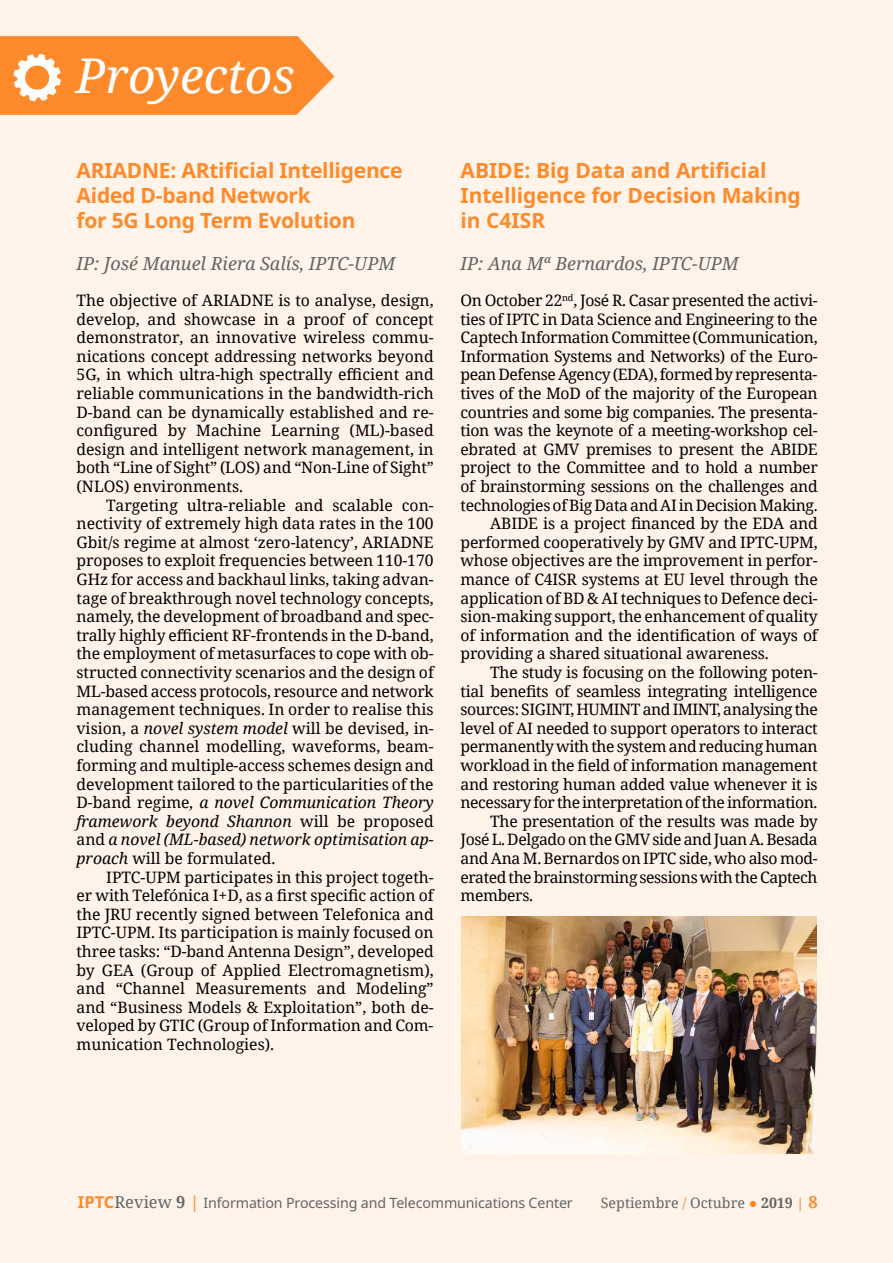
<style>
.page{position:relative;width:893px;height:1263px;background:#fff3ea}
.page>*{position:absolute;margin:0;border:0;box-sizing:border-box;transform-origin:0 0}
.t1{font:italic 48px "Noto Serif";color:#fff}
.t2{font:700 21px/25.2px "Noto Sans";letter-spacing:-.01em;color:#fe8a2b}
.t3{font:italic 18px "Noto Serif";color:#646464}
.t4{font:15.75px/18.6px "Noto Serif";letter-spacing:-.02em;color:#000;text-align:justify}
.t5{font:14.25px "Noto Sans";letter-spacing:-.01em;color:#646464}
.t6{font:14.25px "Noto Serif";color:#646464}
.s1{font-style:italic}
.s2{font-weight:700;font-size:16.5px;color:#fe8a2b}
.s3{font-family:"Noto Serif";font-size:16.5px}
.s4{font-family:"Noto Serif";font-weight:700;font-size:16.5px}
.s5{font-family:"Noto Serif";font-weight:700;font-size:16.5px;color:#fe8a2b}
.s6{color:#fe8a2b}
.s7{font-weight:700}
.s8{font-weight:700;font-size:13.5px;color:#fe8a2b}
</style>
<div class="page">
<svg style="left:0;top:36px;width:334px;height:79px;background:#fe943e"></svg>
<img style="left:462px;top:916px;width:354px;height:237px">
<h1 class="t1" style="left:76px;top:42px;width:220px">Proyectos</h1>
<h2 class="t2" style="left:77px;top:158px;width:328px">ARIADNE: ARtificial Intelligence<br>Aided D-band Network<br>for 5G Long Term Evolution</h2>
<p class="t3" style="left:77px;top:251px;width:320px">IP: José Manuel Riera Salís, IPTC-UPM</p>
<p class="t4" style="left:77px;top:290px;width:359px">The objective of ARIADNE is to analyse, design, develop, and showcase in a proof of concept demonstrator, an innovative wireless commu&shy;nications concept addressing networks beyond 5G, in which ultra-high spectrally efficient and reliable communications in the bandwidth-rich D-band can be dynamically established and re&shy;configured by Machine Learning (ML)-based design and intelligent network management, in both “Line of Sight” (LOS) and “Non-Line of Sight” (NLOS) environments.</p>
<p class="t4" style="left:77px;top:495px;width:359px;text-indent:30px">Targeting ultra-reliable and scalable con&shy;nectivity of extremely high data rates in the 100<br>Gbit/s regime at almost ‘zero-latency’, ARIADNE proposes to exploit frequencies between 110-170<br>GHz for access and backhaul links, taking advan&shy;tage of breakthrough novel technology concepts, namely, the development of broadband and spec&shy;trally highly efficient RF-frontends in the D-band, the employment of metasurfaces to cope with ob&shy;structed connectivity scenarios and the design of ML-based access protocols, resource and network management techniques. In order to realise this vision, a <span class="s1">novel system model</span> will be devised, in&shy;cluding channel modelling, waveforms, beam&shy;forming and multiple-access schemes design and development tailored to the particularities of the D-band regime<span class="s1">, a novel Communication Theory framework beyond Shannon</span> will be proposed and <span class="s1">a novel (ML-based) network optimisation ap&shy;proach</span> will be formulated.</p>
<p class="t4" style="left:77px;top:867px;width:359px;text-indent:30px">IPTC-UPM participates in this project togeth&shy;er with Telefónica I+D, as a first specific action of the JRU recently signed between Telefonica and IPTC-UPM. Its participation is mainly focused on three tasks: “D-band Antenna Design”, developed by GEA (Group of Applied Electromagnetism), and “Channel Measurements and Modeling” and “Business Models &amp; Exploitation”, both de&shy;veloped by GTIC (Group of Information and Com&shy;munication Technologies).</p>
<h2 class="t2" style="left:461px;top:158px;width:342px">ABIDE: Big Data and Artificial<br>Intelligence for Decision Making in C4ISR</h2>
<p class="t3" style="left:461px;top:251px;width:280px">IP: Ana Mª Bernardos, IPTC-UPM</p>
<p class="t4" style="left:461px;top:290px;width:359px">On October 22<sup>nd</sup>, José R. Casar presented the activi-</p>
<p class="t4" style="left:461px;top:309px;width:359px">ties of IPTC in Data Science and Engineering to the</p>
<p class="t4" style="left:461px;top:327px;width:359px">Captech Information Committee (Communication,</p>
<p class="t4" style="left:461px;top:346px;width:359px">Information Systems and Networks) of the Euro-</p>
<p class="t4" style="left:461px;top:365px;width:358px">pean Defense Agency (EDA), formed by representa-</p>
<p class="t4" style="left:461px;top:383px;width:359px">tives of the MoD of the majority of the European</p>
<p class="t4" style="left:461px;top:402px;width:359px">countries and some big companies. The presenta-</p>
<p class="t4" style="left:461px;top:420px;width:359px">tion was the keynote of a meeting-workshop cel-</p>
<p class="t4" style="left:461px;top:439px;width:359px">ebrated at GMV premises to present the ABIDE</p>
<p class="t4" style="left:461px;top:458px;width:359px">project to the Committee and to hold a number</p>
<p class="t4" style="left:461px;top:476px;width:359px">of brainstorming sessions on the challenges and</p>
<p class="t4" style="left:461px;top:495px;width:359px">technologies of Big Data and AI in Decision Making.</p>
<p class="t4" style="left:490px;top:513px;width:329px">ABIDE is a project financed by the EDA and</p>
<p class="t4" style="left:461px;top:532px;width:359px">performed cooperatively by GMV and IPTC-UPM,</p>
<p class="t4" style="left:461px;top:551px;width:359px">whose objectives are the improvement in perfor-</p>
<p class="t4" style="left:461px;top:569px;width:359px">mance of C4ISR systems at EU level through the</p>
<p class="t4" style="left:461px;top:588px;width:359px">application of BD &amp; AI techniques to Defence deci-</p>
<p class="t4" style="left:461px;top:606px;width:359px">sion-making support, the enhancement of quality</p>
<p class="t4" style="left:461px;top:625px;width:359px">of information and the identification of ways of</p>
<p class="t4" style="left:461px;top:644px;width:310px">providing a shared situational awareness.</p>
<p class="t4" style="left:490px;top:662px;width:329px">The study is focusing on the following poten-</p>
<p class="t4" style="left:461px;top:681px;width:359px">tial benefits of seamless integrating intelligence</p>
<p class="t4" style="left:461px;top:699px;width:359px">sources: SIGINT, HUMINT and IMINT, analysing the</p>
<p class="t4" style="left:461px;top:718px;width:359px">level of AI needed to support operators to interact</p>
<p class="t4" style="left:461px;top:737px;width:359px">permanently with the system and reducing human</p>
<p class="t4" style="left:461px;top:755px;width:359px">workload in the field of information management</p>
<p class="t4" style="left:461px;top:774px;width:359px">and restoring human added value whenever it is</p>
<p class="t4" style="left:461px;top:792px;width:359px">necessary for the interpretation of the information.</p>
<p class="t4" style="left:490px;top:811px;width:329px">The presentation of the results was made by</p>
<p class="t4" style="left:461px;top:830px;width:359px">José L. Delgado on the GMV side and Juan A. Besada</p>
<p class="t4" style="left:461px;top:848px;width:359px">and Ana M. Bernardos on IPTC side, who also mod-</p>
<p class="t4" style="left:461px;top:867px;width:359px">erated the brainstorming sessions with the Captech</p>
<p class="t4" style="left:461px;top:886px;width:74px">members.</p>
<p class="t5" style="left:78px;top:1192px;width:496px"><span class="s2">IPTC</span><span class="s3">Review</span> <span class="s4">9</span> <span class="s5">|</span> Information Processing and Telecommunications Center</p>
<p class="t6" style="left:601px;top:1192px;width:218px">Septiembre <span class="s6">/</span> Octubre <span class="s6">●</span> <span class="s7">2019</span> <span class="s8">|</span> <span class="s2">8</span></p>
</div>
